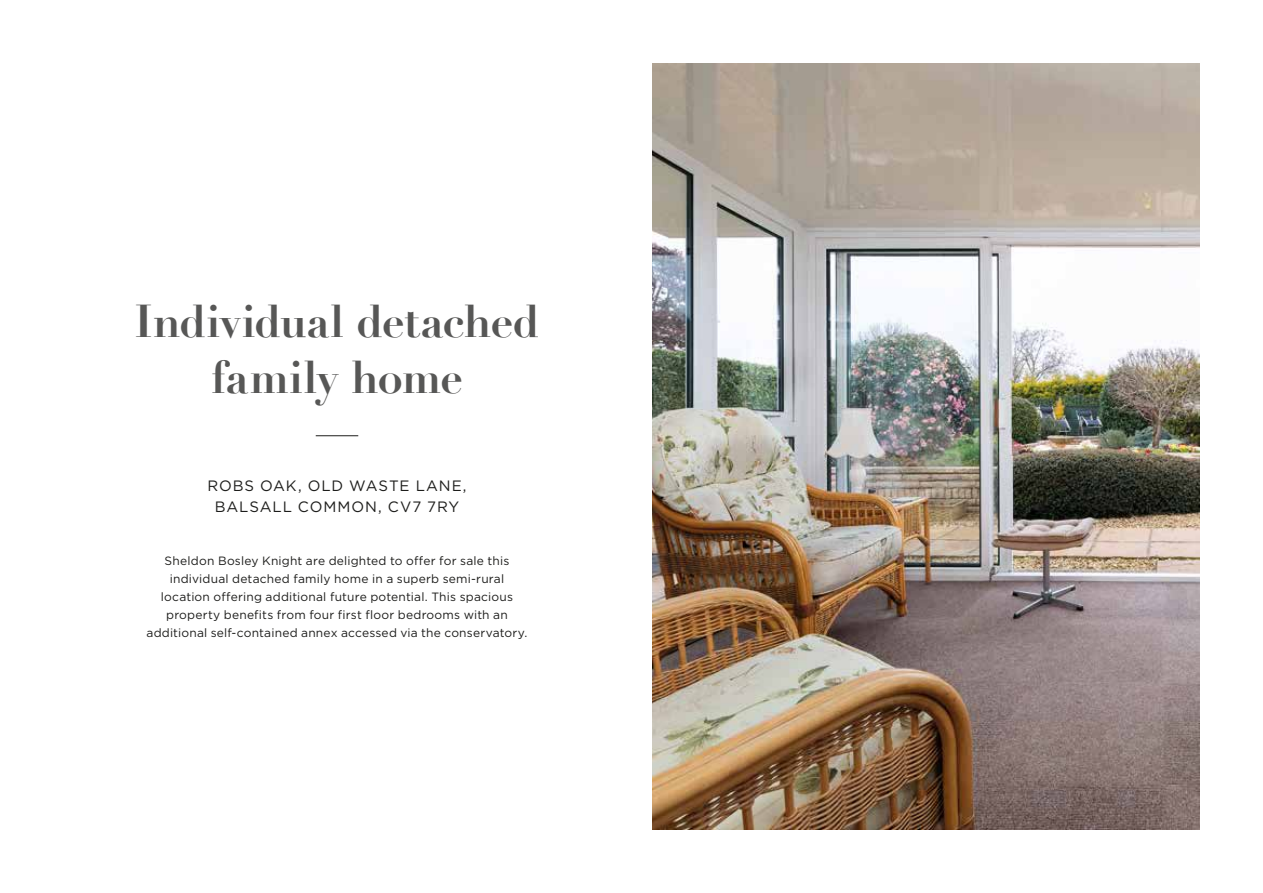
<style>
.page{position:relative;width:1263px;height:893px;background:#fff}
.page>*{position:absolute;margin:0;border:0;box-sizing:border-box;transform-origin:0 0}
.t1{font:700 45px/55.5px "Didot";letter-spacing:-.02em;color:#575756;text-align:center}
.t2{font:15px/21px "Gotham";letter-spacing:.06em;color:#1d1d1b;text-align:center}
.t3{font:12px/18px "Gotham";letter-spacing:.015em;color:#1d1d1b;text-align:center}
</style>
<div class="page">
<img style="left:653px;top:64px;width:546px;height:765px">
<hr style="left:316px;top:435px;width:42px;height:1px;background:#1d1d1b">
<h1 class="t1" style="left:134px;top:294px;width:407px">Individual detached family home</h1>
<p class="t2" style="left:207px;top:475px;width:261px">ROBS OAK, OLD WASTE LANE,<br>BALSALL COMMON, CV7 7RY</p>
<p class="t3" style="left:147px;top:551px;width:382px">Sheldon Bosley Knight are delighted to offer for sale this individual detached family home in a superb semi-rural location offering additional future potential. This spacious property benefits from four first floor bedrooms with an additional self-contained annex accessed via the conservatory.</p>
</div>
